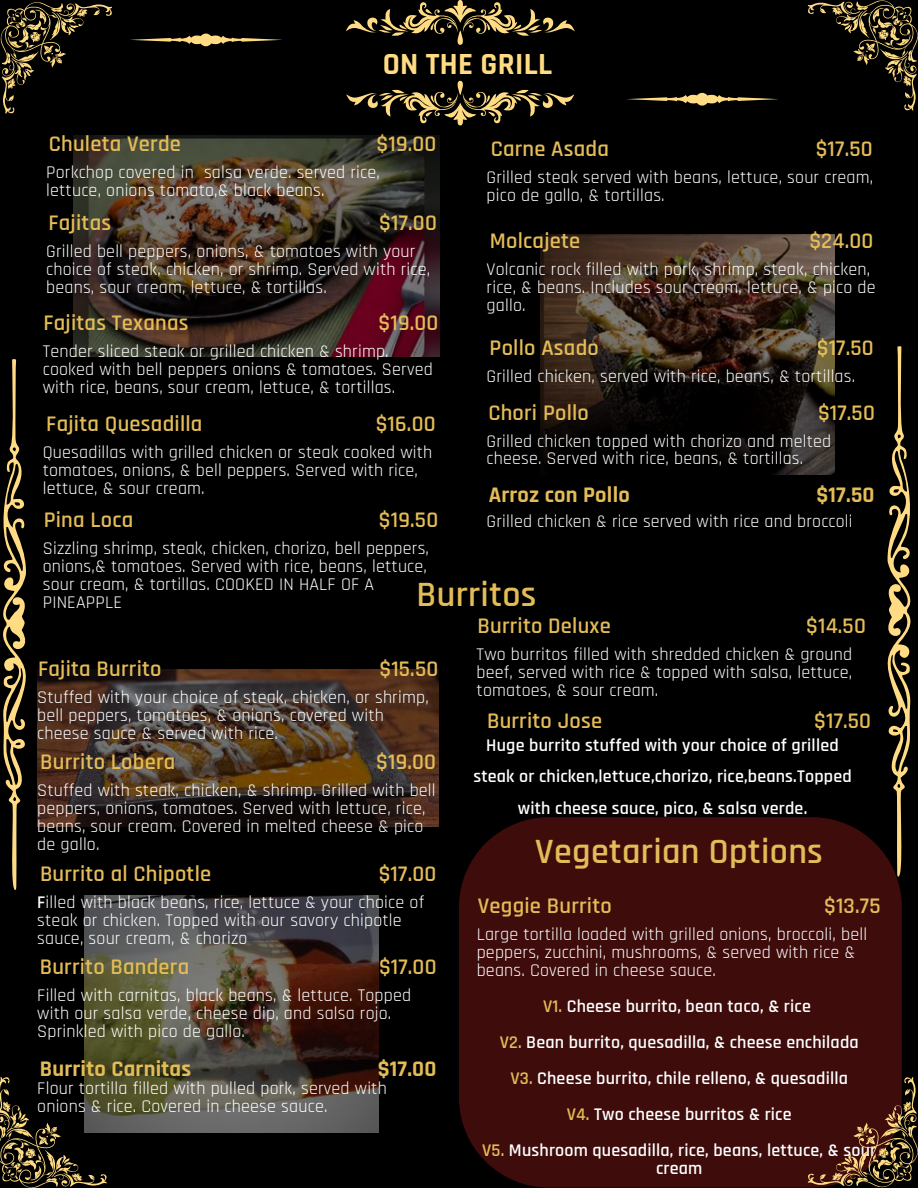
<style>
.page{position:relative;width:918px;height:1188px;background:#000}
.page>*{position:absolute;margin:0;border:0;box-sizing:border-box;transform-origin:0 0}
.t1{font:600 36px "Rajdhani";letter-spacing:.01em;color:#e4bc57}
.t2{font:700 31.05px "Rajdhani";letter-spacing:.01em;color:#ffdc83}
.t3{font:600 22.5px "Rajdhani";letter-spacing:.01em;color:#e4bc57}
.t4{font:700 22.5px "Rajdhani";letter-spacing:.01em;color:#e4bc57}
.t5{font:18px/18px "Rajdhani";letter-spacing:.01em;color:#fff}
.t6{font:600 18px/36px "Rajdhani";letter-spacing:.01em;color:#fff;text-align:center}
.s1{font-weight:600}
.s2{color:#e4bc57}
</style>
<div class="page">
<svg style="left:1px;top:2px;width:111px;height:111px"></svg>
<svg style="left:808px;top:0;width:110px;height:111px"></svg>
<svg style="left:3px;top:359px;width:23px;height:531px"></svg>
<svg style="left:887px;top:346px;width:24px;height:531px"></svg>
<svg style="left:346px;top:0;width:229px;height:45px"></svg>
<svg style="left:346px;top:81px;width:228px;height:44px"></svg>
<svg style="left:130px;top:33px;width:152px;height:14px"></svg>
<svg style="left:626px;top:92px;width:152px;height:14px"></svg>
<div style="left:459px;top:817px;width:443px;height:371px;background:#3f0c0c;border-radius:90px"></div>
<img style="left:84px;top:895px;width:295px;height:237px">
<img style="left:37px;top:670px;width:402px;height:156px">
<img style="left:74px;top:135px;width:365px;height:222px">
<img style="left:541px;top:235px;width:293px;height:240px">
<svg style="left:0;top:1077px;width:107px;height:111px"></svg>
<svg style="left:808px;top:1077px;width:110px;height:110px"></svg>
<h2 class="t2" style="left:383px;top:45px;width:171px">ON THE GRILL</h2>
<p class="t3" style="left:49px;top:130px;width:134px">Chuleta Verde</p>
<p class="t3" style="left:377px;top:130px;width:61px">$19.00</p>
<p class="t5" style="left:46px;top:164px;width:335px">Porkchop covered in salsa verde. served rice, lettuce, onions tomato,&amp; black beans.</p>
<p class="t3" style="left:48px;top:209px;width:64px">Fajitas</p>
<p class="t3" style="left:379px;top:209px;width:59px">$17.00</p>
<p class="t5" style="left:46px;top:243px;width:386px">Grilled bell peppers, onions, &amp; tomatoes with your choice of steak, chicken, or shrimp. Served with rice, beans, sour cream, lettuce, &amp; tortillas.</p>
<p class="t3" style="left:43px;top:310px;width:147px">Fajitas Texanas</p>
<p class="t3" style="left:379px;top:310px;width:61px">$19.00</p>
<p class="t5" style="left:43px;top:343px;width:392px">Tender sliced steak or grilled chicken &amp; shrimp. cooked with bell peppers onions &amp; tomatoes. Served with rice, beans, sour cream, lettuce, &amp; tortillas.</p>
<p class="t3" style="left:491px;top:135px;width:120px">Carne Asada</p>
<p class="t3" style="left:816px;top:135px;width:58px">$17.50</p>
<p class="t5" style="left:487px;top:168px;width:388px">Grilled steak served with beans, lettuce, sour cream, pico de gallo, &amp; tortillas.</p>
<p class="t3" style="left:490px;top:227px;width:92px">Molcajete</p>
<p class="t3" style="left:809px;top:227px;width:65px">$24.00</p>
<p class="t5" style="left:487px;top:261px;width:391px">Volcanic rock filled with pork, shrimp, steak, chicken, rice, &amp; beans. Includes sour cream, lettuce, &amp; pico de gallo.</p>
<p class="t3" style="left:490px;top:334px;width:111px">Pollo Asado</p>
<p class="t3" style="left:817px;top:334px;width:58px">$17.50</p>
<p class="t5" style="left:487px;top:367px;width:370px">Grilled chicken, served with rice, beans, &amp; tortillas.</p>
<p class="t3" style="left:488px;top:399px;width:102px">Chori Pollo</p>
<p class="t3" style="left:818px;top:399px;width:58px">$17.50</p>
<p class="t5" style="left:487px;top:433px;width:346px;line-height:16.8px">Grilled chicken topped with chorizo and melted cheese. Served with rice, beans, &amp; tortillas.</p>
<p class="t4" style="left:489px;top:481px;width:143px">Arroz con Pollo</p>
<p class="t4" style="left:816px;top:481px;width:60px">$17.50</p>
<p class="t5" style="left:487px;top:513px;width:368px">Grilled chicken &amp; rice served with rice and broccoli</p>
<p class="t3" style="left:46px;top:410px;width:158px">Fajita Quesadilla</p>
<p class="t3" style="left:376px;top:410px;width:61px">$16.00</p>
<p class="t5" style="left:43px;top:444px;width:391px">Quesadillas with grilled chicken or steak cooked with tomatoes, onions, &amp; bell peppers. Served with rice, lettuce, &amp; sour cream.</p>
<p class="t3" style="left:44px;top:506px;width:91px">Pina Loca</p>
<p class="t3" style="left:379px;top:506px;width:61px">$19.50</p>
<p class="t5" style="left:43px;top:540px;width:388px">Sizzling shrimp, steak, chicken, chorizo, bell peppers, onions,&amp; tomatoes. Served with rice, beans, lettuce, sour cream, &amp; tortillas. COOKED IN HALF OF A PINEAPPLE</p>
<h1 class="t1" style="left:417px;top:573px;width:121px">Burritos</h1>
<p class="t3" style="left:38px;top:655px;width:125px">Fajita Burrito</p>
<p class="t3" style="left:379px;top:655px;width:60px">$15.50</p>
<p class="t5" style="left:37px;top:689px;width:393px">Stuffed with your choice of steak, chicken, or shrimp, bell peppers, tomatoes, &amp; onions, covered with cheese sauce &amp; served with rice.</p>
<p class="t3" style="left:40px;top:748px;width:137px">Burrito Lobera</p>
<p class="t3" style="left:376px;top:748px;width:61px">$19.00</p>
<p class="t5" style="left:37px;top:782px;width:400px">Stuffed with steak, chicken, &amp; shrimp. Grilled with bell peppers, onions, tomatoes. Served with lettuce, rice, beans, sour cream. Covered in melted cheese &amp; pico de gallo.</p>
<p class="t3" style="left:40px;top:860px;width:173px">Burrito al Chipotle</p>
<p class="t3" style="left:379px;top:860px;width:59px">$17.00</p>
<p class="t5" style="left:37px;top:893px;width:388px"><span class="s1">F</span>illed with black beans, rice, lettuce &amp; your choice of steak or chicken. Topped with our savory chipotle sauce, sour cream, &amp; chorizo</p>
<p class="t3" style="left:40px;top:953px;width:151px">Burrito Bandera</p>
<p class="t3" style="left:379px;top:953px;width:59px">$17.00</p>
<p class="t5" style="left:37px;top:987px;width:375px">Filled with carnitas, black beans, &amp; lettuce. Topped with our salsa verde, cheese dip, and salsa rojo.<br>Sprinkled with pico de gallo.</p>
<p class="t4" style="left:40px;top:1055px;width:153px">Burrito Carnitas</p>
<p class="t4" style="left:378px;top:1055px;width:60px">$17.00</p>
<p class="t5" style="left:37px;top:1080px;width:351px">Flour tortilla filled with pulled pork, served with onions &amp; rice. Covered in cheese sauce.</p>
<p class="t3" style="left:478px;top:613px;width:135px">Burrito Deluxe</p>
<p class="t3" style="left:806px;top:613px;width:61px">$14.50</p>
<p class="t5" style="left:477px;top:646px;width:377px;text-align:justify">Two burritos filled with shredded chicken &amp; ground beef, served with rice &amp; topped with salsa, lettuce, tomatoes, &amp; sour cream.</p>
<p class="t3" style="left:487px;top:707px;width:117px">Burrito Jose</p>
<p class="t3" style="left:814px;top:707px;width:58px">$17.50</p>
<p class="t6" style="left:473px;top:730px;width:380px;line-height:31.5px">Huge burrito stuffed with your choice of grilled steak or chicken,lettuce,chorizo, rice,beans.Topped with cheese sauce, pico, &amp; salsa verde.</p>
<h1 class="t1" style="left:535px;top:830px;width:289px">Vegetarian Options</h1>
<p class="t3" style="left:478px;top:892px;width:135px">Veggie Burrito</p>
<p class="t3" style="left:824px;top:892px;width:58px">$13.75</p>
<p class="t5" style="left:477px;top:925px;width:392px">Large tortilla loaded with grilled onions, broccoli, bell peppers, zucchini, mushrooms, &amp; served with rice &amp; beans. Covered in cheese sauce.</p>
<p class="t6" style="left:482px;top:988px;width:395px"><span class="s2">V1.</span> Cheese burrito, bean taco, &amp; rice<br><span class="s2">V2.</span> Bean burrito, quesadilla, &amp; cheese enchilada<br><span class="s2">V3.</span> Cheese burrito, chile relleno, &amp; quesadilla<br><span class="s2">V4.</span> Two cheese burritos &amp; rice<br><span class="s2">V5.</span> Mushroom quesadilla, rice, beans, lettuce, &amp; sour</p>
<p class="t6" style="left:656px;top:1150px;width:48px">cream</p>
</div>
